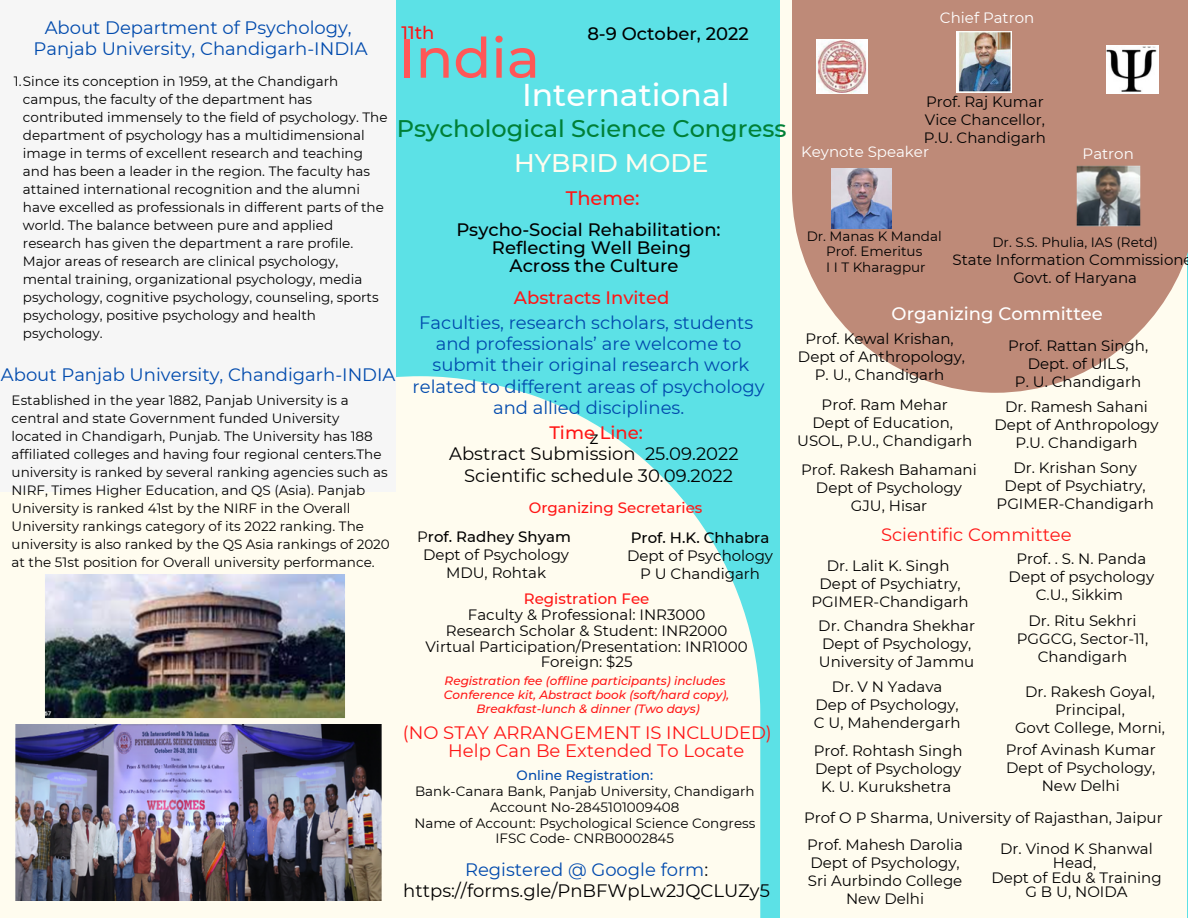
<style>
.page{position:relative;width:1188px;height:918px;background:#5ce1e6}
.page>*{position:absolute;margin:0;border:0;box-sizing:border-box;transform-origin:0 0}
.t1{font:500 55.5px "Montserrat";color:#ff5757}
.t2{font:500 31.5px "Montserrat";color:#fff}
.t3{font:500 25.5px "Montserrat";color:#fffcef}
.t4{font:500 24px "Montserrat";color:#008037}
.t5{font:500 19.5px "Montserrat";color:#ff1616}
.t6{font:18px/21.3px "Montserrat";color:#004aad;text-align:center}
.t7{font:18px/16.5px "Montserrat";color:#000;text-align:center}
.t8{font:500 18px "Montserrat";color:#000}
.t9{font:18px/17.4px "Montserrat";color:#ff1616}
.t10{font:500 18px "Montserrat";color:#ff1616}
.t11{font:500 18px "Montserrat";color:#fff}
.t12{font:15px/18px "Montserrat";color:#000;text-align:center}
.t13{font:500 15px "Montserrat";color:#ff1616}
.t14{font:15px "Montserrat";color:#fff}
.t15{font:500 15px "Montserrat";color:#000}
.t16{font:13.5px/18px "Montserrat";color:#000}
.t17{font:500 13.5px "Montserrat";color:#004aad}
.t18{font:italic 500 12px/14px "Montserrat";color:#ff1616;text-align:center}
.s1{font-weight:500}
.s2{color:#004aad}
</style>
<div class="page">
<div style="left:780px;top:0;width:406px;height:918px;background:#fffcef"></div>
<div style="left:0;top:491px;width:396px;height:427px;background:#fffcef"></div>
<svg style="left:81px;top:376px;width:679px;height:542px;fill:#fffcef"></svg>
<div style="left:0;top:0;width:396px;height:492px;background:#f6f6f6"></div>
<svg style="left:792px;top:0;width:396px;height:393px;fill:#be8a78"></svg>
<img style="left:15px;top:724px;width:366px;height:177px">
<img style="left:956px;top:32px;width:55px;height:60px">
<img style="left:832px;top:168px;width:59px;height:61px">
<img style="left:45px;top:575px;width:301px;height:145px">
<img style="left:1075px;top:165px;width:67px;height:63px">
<img style="left:817px;top:40px;width:50px;height:54px">
<img style="left:1107px;top:45px;width:51px;height:49px">
<h3 class="t6" style="left:34px;top:16px;width:336px">About Department of Psychology,<br>Panjab University, Chandigarh-INDIA</h3>
<p class="t16" style="left:23px;top:72px;width:366px;text-indent:-9px">1.Since its conception in 1959, at the Chandigarh campus, the faculty of the department has contributed immensely to the field of psychology. The department of psychology has a multidimensional image in terms of excellent research and teaching and has been a leader in the region. The faculty has attained international recognition and the alumni have excelled as professionals in different parts of the world. The balance between pure and applied research has given the department a rare profile.<br>Major areas of research are clinical psychology, mental training, organizational psychology, media psychology, cognitive psychology, counseling, sports psychology, positive psychology and health psychology.</p>
<h3 class="t6" style="left:1px;top:364px;width:396px">About Panjab University, Chandigarh-INDIA</h3>
<p class="t16" style="left:12px;top:391px;width:380px">Established in the year 1882, Panjab University is a central and state Government funded University located in Chandigarh, Punjab. The University has 188 affiliated colleges and having four regional centers.The university is ranked by several ranking agencies such as NIRF, Times Higher Education, and QS (Asia). Panjab University is ranked 41st by the NIRF in the Overall University rankings category of its 2022 ranking. The university is also ranked by the QS Asia rankings of 2020 at the 51st position for Overall university performance.</p>
<h3 class="t10" style="left:401px;top:22px;width:35px">11th</h3>
<h3 class="t8" style="left:587px;top:23px;width:163px">8-9 October, 2022</h3>
<h1 class="t1" style="left:398px;top:24px;width:143px">India</h1>
<h2 class="t2" style="left:522px;top:76px;width:209px">International</h2>
<h3 class="t4" style="left:397px;top:113px;width:391px">Psychological Science Congress</h3>
<h3 class="t3" style="left:514px;top:147px;width:196px">HYBRID MODE</h3>
<h3 class="t5" style="left:566px;top:186px;width:75px">Theme:</h3>
<h3 class="t8" style="left:456px;top:218px;width:266px">Psycho-Social Rehabilitation:</h3>
<h3 class="t8" style="left:492px;top:236px;width:201px">Reflecting Well Being</h3>
<h3 class="t8" style="left:510px;top:254px;width:170px">Across the Culture</h3>
<h3 class="t10" style="left:514px;top:286px;width:157px">Abstracts Invited</h3>
<h3 class="t6" style="left:413px;top:312px;width:353px">Faculties, research scholars, students and professionals’ are welcome to submit their original research work related to different areas of psychology and allied disciplines.</h3>
<h3 class="t10" style="left:549px;top:421px;width:95px">Time Line:</h3>
<h3 class="t7" style="left:449px;top:429px;width:291px">z<br>Abstract Submission 25.09.2022</h3>
<h3 class="t7" style="left:464px;top:467px;width:270px">Scientific schedule 30.09.2022</h3>
<p class="t13" style="left:529px;top:499px;width:175px">Organizing Secretaries</p>
<p class="t12" style="left:417px;top:528px;width:155px">P<span class="s1">rof. Radhey Shyam<br></span>Dept of Psychology<br>MDU, Rohtak</p>
<p class="t13" style="left:524px;top:590px;width:127px">Registration Fee</p>
<p class="t12" style="left:426px;top:607px;width:324px;line-height:15.8px">Faculty &amp; Professional: INR3000<br>Research Scholar &amp; Student: INR2000<br>Virtual Participation/Presentation: INR1000<br>Foreign: $25</p>
<p class="t18" style="left:444px;top:674px;width:287px">Registration fee (offline participants) includes<br>Conference kit, Abstract book (soft/hard copy),<br>Breakfast-lunch &amp; dinner (Two days)</p>
<p class="t15" style="left:631px;top:528px;width:140px">Prof. H.K. Chhabra</p>
<p class="t12" style="left:627px;top:546px;width:148px">Dept of Psychology<br>P U Chandigarh</p>
<h3 class="t9" style="left:448px;top:724px;width:325px;text-indent:-45px">(NO STAY ARRANGEMENT IS INCLUDED)<br>Help Can Be Extended To Locate</h3>
<p class="t17" style="left:517px;top:767px;width:138px">Online Registration:</p>
<p class="t16" style="left:414px;top:783px;width:342px;line-height:15.8px;text-align:center">Bank-Canara Bank, Panjab University, Chandigarh Account No-2845101009408<br>Name of Account: Psychological Science Congress IFSC Code- CNRB0002845</p>
<h3 class="t7" style="left:403px;top:858px;width:368px;line-height:21.3px"><span class="s2">Registered @ Google form</span>: https://forms.gle/PnBFWpLw2JQCLUZy5</h3>
<p class="t14" style="left:940px;top:8px;width:96px">Chief Patron</p>
<p class="t12" style="left:924px;top:93px;width:124px;text-align:left">Prof. Raj Kumar<br>Vice Chancellor,<br>P.U. Chandigarh</p>
<p class="t14" style="left:801px;top:142px;width:129px">Keynote Speaker</p>
<p class="t14" style="left:1083px;top:145px;width:53px">Patron</p>
<p class="t16" style="left:807px;top:228px;width:136px;line-height:15.8px;text-align:center">Dr. Manas K Mandal<br>Prof. Emeritus<br>I I T Kharagpur</p>
<p class="t16" style="left:993px;top:233px;width:167px">Dr. S.S. Phulia, IAS (Retd)</p>
<p class="t12" style="left:1013px;top:251px;width:172px;text-align:left;text-indent:-61px">State Information Commission<br>Govt. of Haryana</p>
<h3 class="t11" style="left:892px;top:303px;width:213px">Organizing Committee</h3>
<p class="t12" style="left:798px;top:330px;width:169px">Prof. Kewal Krishan,<br>Dept of Anthropology,<br>P. U., Chandigarh</p>
<p class="t12" style="left:1008px;top:337px;width:142px">Prof. Rattan Singh,<br>Dept. of UILS,<br>P. U. Chandigarh</p>
<p class="t12" style="left:797px;top:396px;width:177px">Prof. Ram Mehar<br>Dept of Education,<br>USOL, P.U., Chandigarh</p>
<p class="t12" style="left:995px;top:398px;width:166px">Dr. Ramesh Sahani<br>Dept of Anthropology<br>P.U. Chandigarh</p>
<p class="t12" style="left:997px;top:458px;width:159px">Dr. Krishan Sony<br>Dept of Psychiatry,<br>PGIMER-Chandigarh</p>
<h3 class="t9" style="left:881px;top:525px;width:192px">Scientific Committee</h3>
<p class="t12" style="left:812px;top:557px;width:159px">Dr. Lalit K. Singh<br>Dept of Psychiatry,<br>PGIMER-Chandigarh</p>
<p class="t12" style="left:1009px;top:550px;width:147px">Prof. . S. N. Panda<br>Dept of psychology<br>C.U., Sikkim</p>
<p class="t12" style="left:818px;top:616px;width:158px;text-align:left">Dr. Chandra Shekhar<br>Dept of Psychology,<br>University of Jammu</p>
<p class="t12" style="left:801px;top:461px;width:177px">Prof. Rakesh Bahamani<br>Dept of Psychology<br>GJU, Hisar</p>
<p class="t12" style="left:1017px;top:612px;width:133px">Dr. Ritu Sekhri<br>PGGCG, Sector-11,<br>Chandigarh</p>
<p class="t12" style="left:814px;top:678px;width:148px">Dr. V N Yadava<br>Dep of Psychology,<br>C U, Mahendergarh</p>
<p class="t12" style="left:1015px;top:683px;width:151px">Dr. Rakesh Goyal,<br>Principal,<br>Govt College, Morni,</p>
<p class="t12" style="left:814px;top:741px;width:150px">Prof. Rohtash Singh<br>Dept of Psychology<br>K. U. Kurukshetra</p>
<p class="t12" style="left:1006px;top:741px;width:152px">Prof Avinash Kumar<br>Dept of Psychology,<br>New Delhi</p>
<p class="t12" style="left:804px;top:808px;width:360px">Prof O P Sharma, University of Rajasthan, Jaipur</p>
<p class="t12" style="left:807px;top:835px;width:157px">Prof. Mahesh Darolia<br>Dept of Psychology,<br>Sri Aurbindo College<br>New Delhi</p>
<p class="t12" style="left:991px;top:841px;width:172px;line-height:14.7px">Dr. Vinod K Shanwal<br>Head,<br>Dept of Edu &amp; Training<br>G B U, NOIDA</p>
</div>
